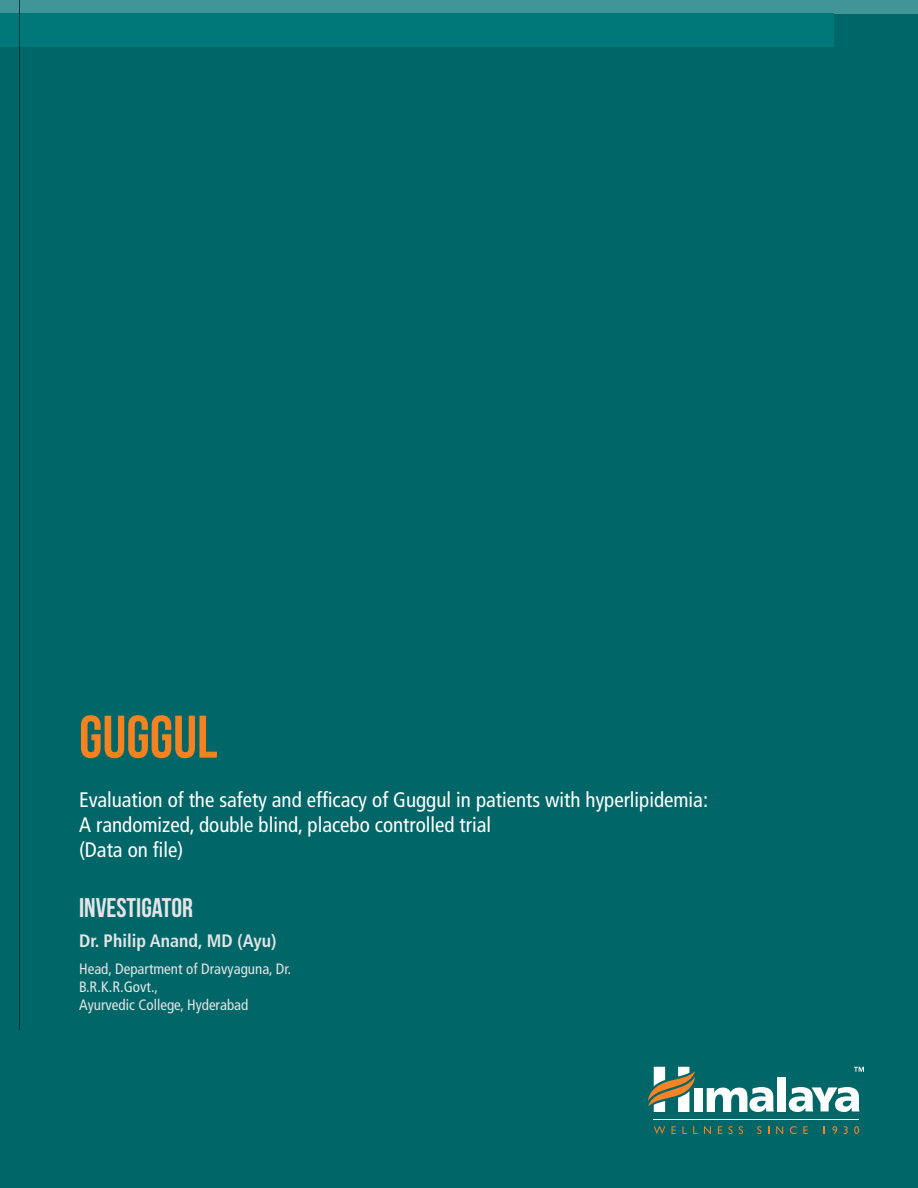
<style>
.page{position:relative;width:918px;height:1188px;background:#006667}
.page>*{position:absolute;margin:0;border:0;box-sizing:border-box;transform-origin:0 0}
.t1{font:60px "Bebas Neue";color:#f58220}
.t2{font:27px "Bebas Neue";color:#e4e5e7}
.t3{font:condensed 21px/25.2px "Frutiger LT Std";color:#fff}
.t4{font:700 condensed 18px "Frutiger LT Std";color:#e4e5e7}
.t5{font:condensed 15px/18px "Frutiger LT Std";color:#e4e5e7}
</style>
<div class="page">
<svg style="left:648px;top:1067px;width:47px;height:45px"></svg>
<div style="left:778px;top:1077px;width:8px;height:34px;background:#fff"></div>
<div style="left:694px;top:1088px;width:8px;height:24px;background:#fff"></div>
<svg style="left:707px;top:1087px;width:67px;height:25px"></svg>
<svg style="left:789px;top:1087px;width:70px;height:25px"></svg>
<svg style="left:654px;top:1126px;width:11px;height:8px"></svg>
<svg style="left:671px;top:1126px;width:5px;height:8px"></svg>
<svg style="left:682px;top:1126px;width:5px;height:8px"></svg>
<svg style="left:693px;top:1126px;width:5px;height:8px"></svg>
<svg style="left:704px;top:1126px;width:7px;height:8px"></svg>
<svg style="left:718px;top:1126px;width:4px;height:8px"></svg>
<svg style="left:728px;top:1126px;width:5px;height:8px"></svg>
<svg style="left:739px;top:1126px;width:4px;height:8px"></svg>
<svg style="left:757px;top:1126px;width:5px;height:8px"></svg>
<svg style="left:776px;top:1126px;width:7px;height:8px"></svg>
<svg style="left:790px;top:1126px;width:7px;height:8px"></svg>
<svg style="left:803px;top:1126px;width:5px;height:8px"></svg>
<svg style="left:823px;top:1126px;width:2px;height:8px"></svg>
<svg style="left:832px;top:1126px;width:5px;height:8px"></svg>
<svg style="left:844px;top:1126px;width:4px;height:8px"></svg>
<svg style="left:854px;top:1126px;width:5px;height:8px"></svg>
<svg style="left:854px;top:1067px;width:10px;height:5px"></svg>
<hr style="left:654px;top:1119px;width:205px;height:1px;background:#fff">
<div style="left:0;top:0;width:918px;height:14px;background:#3f9598"></div>
<div style="left:0;top:14px;width:834px;height:33px;background:#007779"></div>
<hr style="left:19px;top:0;width:1px;height:1030px;background:#006667">
<p class="t1" style="left:79px;top:704px;width:140px">GUGGUL</p>
<p class="t3" style="left:79px;top:787px;width:630px">Evaluation of the safety and efficacy of Guggul in patients with hyperlipidemia:<br>A randomized, double blind, placebo controlled trial</p>
<p class="t3" style="left:79px;top:838px;width:106px">(Data on file)</p>
<p class="t2" style="left:79px;top:893px;width:115px">INVESTIGATOR</p>
<p class="t4" style="left:79px;top:930px;width:199px">Dr. Philip Anand, MD (Ayu)</p>
<p class="t5" style="left:79px;top:960px;width:214px">Head, Department of Dravyaguna, Dr.<br>B.R.K.R.Govt.,</p>
<p class="t5" style="left:79px;top:996px;width:171px">Ayurvedic College, Hyderabad</p>
</div>
